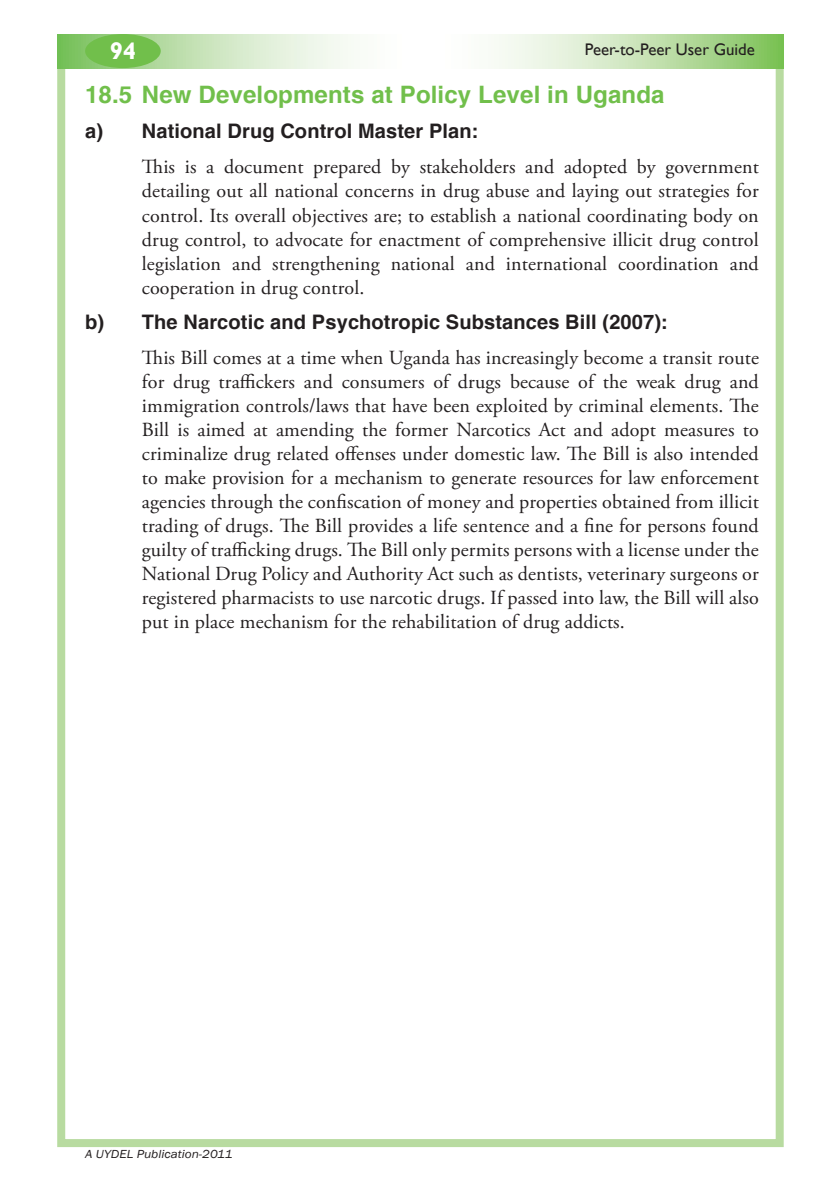
<style>
.page{position:relative;width:840px;height:1191px;background:#fff}
.page>*{position:absolute;margin:0;border:0;box-sizing:border-box;transform-origin:0 0}
.t1{font:700 24px "Switzerland";letter-spacing:.005em;color:#71bf4b}
.t2{font:700 24px "Gill Sans";color:#fff}
.t3{font:20px/24px "Adobe Garamond Pro";letter-spacing:.005em;color:#231f20;text-align:justify}
.t4{font:700 20px "Switzerland";letter-spacing:.005em;color:#231f20}
.t5{font:16.8px "Gill Sans";color:#231f20}
.t6{font:italic 12px "Franklin Gothic";color:#231f20;scale:1.1 1}
</style>
<div class="page">
<div style="left:57px;top:59px;width:726px;height:1088px;border:8px solid #b8dba0"></div>
<svg style="left:57px;top:34px;width:726px;height:34px"></svg>
<div style="left:85px;top:34px;width:76px;height:34px;background:#71bf4b;border-radius:50%"></div>
<p class="t2" style="left:110px;top:37px;width:14px">94</p>
<p class="t5" style="left:584px;top:40px;width:171px">Peer-to-Peer User Guide</p>
<p class="t1" style="left:85px;top:80px;width:580px">18.5 New Developments at Policy Level in Uganda</p>
<p class="t4" style="left:85px;top:119px;width:394px">a) National Drug Control Master Plan:</p>
<p class="t3" style="left:142px;top:156px;width:618px">This is a document prepared by stakeholders and adopted by government detailing out all national concerns in drug abuse and laying out strategies for control. Its overall objectives are; to establish a national coordinating body on drug control, to advocate for enactment of comprehensive illicit drug control legislation and strengthening national and international coordination and cooperation in drug control.</p>
<p class="t4" style="left:85px;top:310px;width:584px">b) The Narcotic and Psychotropic Substances Bill (2007):</p>
<p class="t3" style="left:142px;top:346px;width:618px">This Bill comes at a time when Uganda has increasingly become a transit route for drug traffickers and consumers of drugs because of the weak drug and immigration controls/laws that have been exploited by criminal elements. The Bill is aimed at amending the former Narcotics Act and adopt measures to criminalize drug related offenses under domestic law. The Bill is also intended to make provision for a mechanism to generate resources for law enforcement agencies through the confiscation of money and properties obtained from illicit trading of drugs. The Bill provides a life sentence and a fine for persons found guilty of trafficking drugs. The Bill only permits persons with a license under the National Drug Policy and Authority Act such as dentists, veterinary surgeons or registered pharmacists to use narcotic drugs. If passed into law, the Bill will also put in place mechanism for the rehabilitation of drug addicts.</p>
<p class="t6" style="left:85px;top:1146px;width:135px">A UYDEL Publication-2011</p>
</div>
